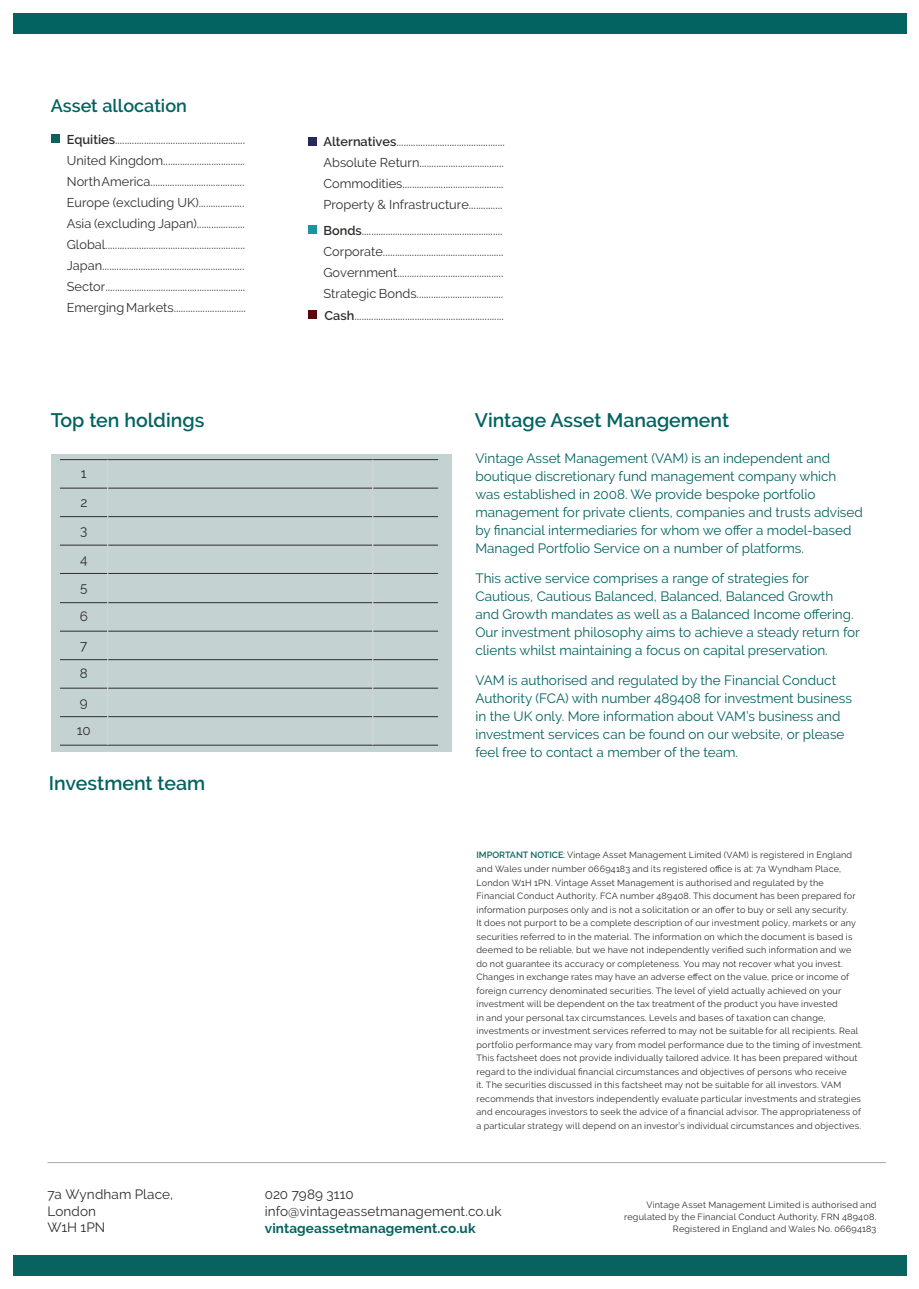
<style>
.page{position:relative;width:919px;height:1289px;background:#fff}
.page>*{position:absolute;margin:0;border:0;box-sizing:border-box;transform-origin:0 0}
.t1{font:600 19.5px "Raleway";color:#036361}
.t2{font:600 18px "Raleway";color:#036361}
.t3{font:13.5px/18px "Raleway";color:#036361}
.t4{font:13.5px/28.5px "Raleway";letter-spacing:.01em;color:#2e2e2b}
.t5{font:700 13.5px "Raleway";letter-spacing:.01em;color:#08635f}
.t6{font:12.75px/21px "Raleway";color:#2e2e2b;text-align:justify}
.t7{font:9px/13.5px "Raleway";letter-spacing:.025em;color:#2e2e2b;text-align:right}
.s1{font-weight:600}
.s2{font-style:inherit}
.s3{font-weight:600;color:#076360}
</style>
<div class="page">
<div style="left:13px;top:13px;width:893px;height:20px;background:#036361"></div>
<div style="left:51px;top:454px;width:401px;height:297px;background:#c5d2d2"></div>
<hr style="left:60px;top:516px;width:47px;height:1px;background:#2e2e2b">
<hr style="left:108px;top:516px;width:264px;height:1px;background:#2e2e2b">
<hr style="left:373px;top:516px;width:65px;height:1px;background:#2e2e2b">
<hr style="left:60px;top:545px;width:47px;height:1px;background:#2e2e2b">
<hr style="left:108px;top:545px;width:264px;height:1px;background:#2e2e2b">
<hr style="left:373px;top:545px;width:65px;height:1px;background:#2e2e2b">
<hr style="left:60px;top:573px;width:47px;height:1px;background:#2e2e2b">
<hr style="left:108px;top:573px;width:264px;height:1px;background:#2e2e2b">
<hr style="left:373px;top:573px;width:65px;height:1px;background:#2e2e2b">
<hr style="left:60px;top:602px;width:47px;height:1px;background:#2e2e2b">
<hr style="left:108px;top:602px;width:264px;height:1px;background:#2e2e2b">
<hr style="left:373px;top:602px;width:65px;height:1px;background:#2e2e2b">
<hr style="left:60px;top:631px;width:47px;height:1px;background:#2e2e2b">
<hr style="left:108px;top:631px;width:264px;height:1px;background:#2e2e2b">
<hr style="left:373px;top:631px;width:65px;height:1px;background:#2e2e2b">
<hr style="left:60px;top:659px;width:47px;height:1px;background:#2e2e2b">
<hr style="left:108px;top:659px;width:264px;height:1px;background:#2e2e2b">
<hr style="left:373px;top:659px;width:65px;height:1px;background:#2e2e2b">
<hr style="left:60px;top:688px;width:47px;height:1px;background:#2e2e2b">
<hr style="left:108px;top:688px;width:264px;height:1px;background:#2e2e2b">
<hr style="left:373px;top:688px;width:65px;height:1px;background:#2e2e2b">
<hr style="left:60px;top:716px;width:47px;height:1px;background:#2e2e2b">
<hr style="left:108px;top:716px;width:264px;height:1px;background:#2e2e2b">
<hr style="left:373px;top:716px;width:65px;height:1px;background:#2e2e2b">
<hr style="left:60px;top:745px;width:48px;height:1px;background:#2e2e2b">
<hr style="left:108px;top:745px;width:265px;height:1px;background:#2e2e2b">
<hr style="left:373px;top:745px;width:65px;height:1px;background:#2e2e2b">
<hr style="left:60px;top:488px;width:47px;height:1px;background:#2e2e2b">
<hr style="left:108px;top:488px;width:264px;height:1px;background:#2e2e2b">
<hr style="left:373px;top:488px;width:65px;height:1px;background:#2e2e2b">
<hr style="left:60px;top:459px;width:48px;height:1px;background:#2e2e2b">
<hr style="left:108px;top:459px;width:265px;height:1px;background:#2e2e2b">
<hr style="left:373px;top:459px;width:65px;height:1px;background:#2e2e2b">
<svg style="left:372px;top:461px;width:1px;height:284px"></svg>
<svg style="left:107px;top:461px;width:1px;height:284px"></svg>
<div style="left:308px;top:225px;width:8px;height:9px;background:#1d92a1"></div>
<div style="left:308px;top:310px;width:8px;height:8px;background:#5d040b"></div>
<div style="left:308px;top:137px;width:8px;height:8px;background:#252a5b"></div>
<div style="left:51px;top:134px;width:9px;height:9px;background:#08635f"></div>
<hr style="left:48px;top:1162px;width:837px;height:1px;background:#a8a9ad">
<div style="left:13px;top:1255px;width:893px;height:21px;background:#08635f"></div>
<h2 class="t2" style="left:51px;top:96px;width:138px">Asset allocation</h2>
<p class="t6" style="left:67px;top:129px;width:181px;text-align:left"><span class="s1">Equities</span>..............................................<span class="s2">.</span>......<span class="s2">.<br></span>United Kingdom..............................<span class="s2">.</span>...<br>North America...........................<span class="s2">.</span>...........<br>Europe (excluding UK)......<span class="s2">.</span>............<br>Asia (excluding Japan).........<span class="s2">.</span>..........<br>Global..........................................................<br>Japan...........................................................<br>Sector..........................................................<br>Emerging Markets..............................</p>
<h1 class="t1" style="left:51px;top:409px;width:155px">Top ten holdings</h1>
<h3 class="t4" style="left:77px;top:459px;width:16px;text-align:center">1<br>2<br>3<br>4<br>5<br>6<br>7<br>8<br>9<br>10</h3>
<h1 class="t1" style="left:49px;top:772px;width:158px">Investment team</h1>
<h3 class="t6" style="left:323px;top:130px;width:183px"><span class="s1">Alternatives</span>.............................................<br>Absolute Return...................................<br>Commodities..........................................<br>Property &amp; Infrastructure..............</h3>
<p class="t6" style="left:323px;top:220px;width:181px"><span class="s1">Bonds</span>...........................................................<br>Corporate..................................................<br>Government............................................<br>Strategic Bonds....................................</p>
<h3 class="t6" style="left:324px;top:304px;width:181px"><span class="s1">Cash</span>..............................................................</h3>
<h1 class="t1" style="left:475px;top:409px;width:256px">Vintage Asset Management</h1>
<p class="t3" style="left:475px;top:449px;width:389px">Vintage Asset Management (VAM) is an independent and boutique discretionary fund management company which was established in 2008. We provide bespoke portfolio management for private clients, companies and trusts advised by financial intermediaries for whom we offer a model-based Managed Portfolio Service on a number of platforms.</p>
<p class="t3" style="left:475px;top:569px;width:386px">This active service comprises a range of strategies for Cautious, Cautious Balanced, Balanced, Balanced Growth and Growth mandates as well as a Balanced Income offering.<br>Our investment philosophy aims to achieve a steady return for clients whilst maintaining a focus on capital preservation.</p>
<p class="t3" style="left:475px;top:671px;width:378px">VAM is authorised and regulated by the Financial Conduct Authority (FCA) with number 489408 for investment business in the UK only. More information about VAM’s business and investment services can be found on our website, or please feel free to contact a member of the team.</p>
<p class="t7" style="left:476px;top:848px;width:388px;text-align:left"><span class="s3">IMPORTANT NOTICE</span>: Vintage Asset Management Limited (VAM) is registered in England and Wales under number 06694183 and its registered office is at: 7a Wyndham Place, London W1H 1PN. Vintage Asset Management is authorised and regulated by the Financial Conduct Authority, FCA number 489408. This document has been prepared for information purposes only and is not a solicitation or an offer to buy or sell any security.<br>It does not purport to be a complete description of our investment policy, markets or any securities referred to in the material. The information on which the document is based is deemed to be reliable, but we have not independently verified such information and we do not guarantee its accuracy or completeness. You may not recover what you invest.<br>Changes in exchange rates may have an adverse effect on the value, price or income of foreign currency denominated securities. The level of yield actually achieved on your investment will be dependent on the tax treatment of the product you have invested<br>in and your personal tax circumstances. Levels and bases of taxation can change, investments or investment services referred to may not be suitable for all recipients. Real portfolio performance may vary from model performance due to the timing of investment.<br>This factsheet does not provide individually tailored advice. It has been prepared without regard to the individual financial circumstances and objectives of persons who receive<br>it. The securities discussed in this factsheet may not be suitable for all investors. VAM recommends that investors independently evaluate particular investments and strategies and encourages investors to seek the advice of a financial advisor. The appropriateness of a particular strategy will depend on an investor’s individual circumstances and objectives.</p>
<h3 class="t4" style="left:48px;top:1185px;width:127px;line-height:17px">7a Wyndham Place,<br>London<br>W1H 1PN</h3>
<h3 class="t4" style="left:265px;top:1185px;width:238px;line-height:17px">020 7989 3110 info@vintageassetmanagement.co.uk</h3>
<h3 class="t5" style="left:265px;top:1220px;width:212px">vintageassetmanagement.co.uk</h3>
<p class="t7" style="left:624px;top:1199px;width:254px;line-height:12px">Vintage Asset Management Limited is authorised and regulated by the Financial Conduct Authority, FRN 489408.<br>Registered in England and Wales No. 06694183</p>
</div>
